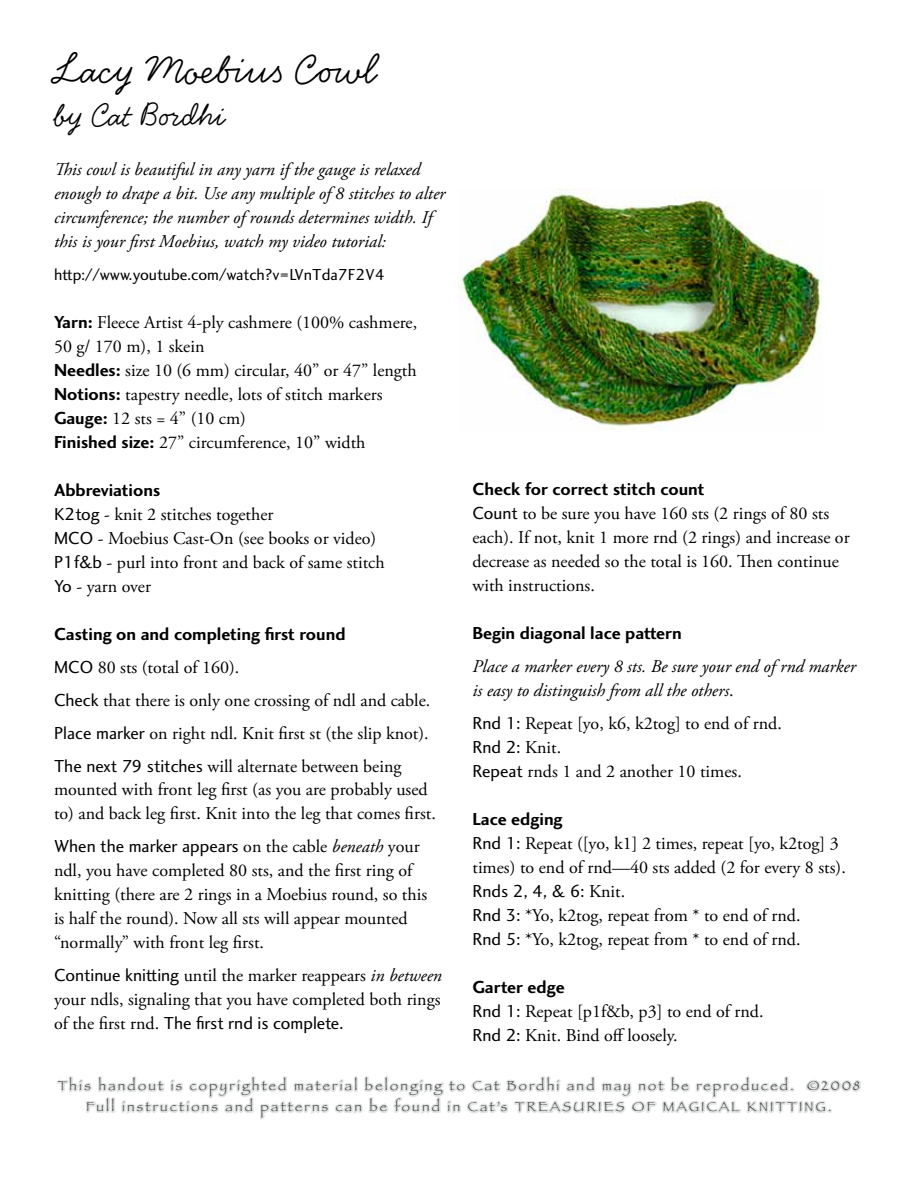
<style>
.page{position:relative;width:918px;height:1188px;background:#fff}
.page>*{position:absolute;margin:0;border:0;box-sizing:border-box;transform-origin:0 0}
.t1{font:45px "Handsome Pro";color:#000}
.t2{font:36px "Handsome Pro";color:#000}
.t3{font:18px/24px "Adobe Garamond Pro";color:#000}
.t4{font:italic 18px/24px "Adobe Garamond Pro";color:#000}
.t5{font:18px "Charlotte Sans Bold Plain";color:#000}
.t6{font:18px "Charlotte Sans Book Plain";color:#000}
.t7{font:16.5px "Charlotte Sans Book Plain";color:#000}
.t8{font:13.5px/21px "Papyrus";letter-spacing:.17em;color:#4d4e4e;text-align:center}
.s1{font-family:"Charlotte Sans Bold Plain"}
.s2{font-family:"Charlotte Sans Book Plain"}
.s3{font-family:"Adobe Garamond Pro"}
.s4{font-family:"Adobe Garamond Pro";font-style:italic}
.s5{font-style:italic}
.s6{font-style:normal}
</style>
<div class="page">
<svg style="left:56px;top:1076px;width:805px;height:44px"></svg>
<img style="left:458px;top:188px;width:364px;height:242px">
<h1 class="t1" style="left:54px;top:43px;width:325px">Lacy Moebius Cowl</h1>
<h2 class="t2" style="left:54px;top:94px;width:173px">by Cat Bordhi</h2>
<p class="t4" style="left:54px;top:157px;width:393px">This cowl is beautiful in any yarn if the gauge is relaxed enough to drape a bit. Use any multiple of 8 stitches to alter circumference; the number of rounds determines width. If this is your first Moebius, watch my video tutorial:</p>
<p class="t7" style="left:54px;top:264px;width:332px">http://www.youtube.com/watch?v=LVnTda7F2V4</p>
<p class="t3" style="left:54px;top:311px;width:365px"><span class="s1">Yarn:</span> Fleece Artist 4-ply cashmere (100% cashmere, 50 g/ 170 m), 1 skein<br><span class="s1">Needles:</span> size 10 (6 mm) circular, 40” or 47” length <span class="s1">Notions:</span> tapestry needle, lots of stitch markers <span class="s1">Gauge:</span> 12 sts = 4” (10 cm)<br><span class="s1">Finished size:</span> 27” circumference, 10” width</p>
<p class="t5" style="left:54px;top:479px;width:108px">Abbreviations</p>
<p class="t3" style="left:54px;top:502px;width:332px"><span class="s2">K2tog</span> - knit 2 stitches together<br><span class="s2">MCO</span> - Moebius Cast-On (see books or video)<br><span class="s2">P1f&amp;b</span> - purl into front and back of same stitch<br><span class="s2">Yo</span> - yarn over</p>
<p class="t5" style="left:54px;top:623px;width:293px">Casting on and completing first round</p>
<p class="t3" style="left:54px;top:651px;width:378px;line-height:33px"><span class="s2">MCO</span> 80 sts (total of 160).<br><span class="s2">Check</span> that there is only one crossing of ndl and cable.<br><span class="s2">Place marker</span> on right ndl. Knit first st (the slip knot).<br><span class="s2">The next 79 stitches</span> will alternate between being</p>
<p class="t3" style="left:54px;top:778px;width:383px">mounted with front leg first (as you are probably used to) and back leg first. Knit into the leg that comes first.</p>
<p class="t6" style="left:54px;top:836px;width:367px">When the marker appears <span class="s3">on the cable</span> <span class="s4">beneath</span> <span class="s3">your</span></p>
<p class="t3" style="left:54px;top:859px;width:375px">ndl, you have completed 80 sts, and the first ring of knitting (there are 2 rings in a Moebius round, so this is half the round). Now all sts will appear mounted “normally” with front leg first.</p>
<p class="t3" style="left:54px;top:964px;width:389px"><span class="s2">Continue knitting</span> until the marker reappears <span class="s5">in between </span>your ndls, signaling that you have completed both rings</p>
<p class="t6" style="left:54px;top:1013px;width:291px"><span class="s3">of the first rnd.</span> The first rnd is complete.</p>
<p class="t5" style="left:472px;top:479px;width:234px">Check for correct stitch count</p>
<p class="t3" style="left:472px;top:502px;width:379px"><span class="s2">Count</span> to be sure you have 160 sts (2 rings of 80 sts each). If not, knit 1 more rnd (2 rings) and increase or decrease as needed so the total is 160. Then continue with instructions.</p>
<p class="t5" style="left:472px;top:623px;width:211px">Begin diagonal lace pattern</p>
<p class="t4" style="left:472px;top:655px;width:385px">Place a marker every 8 sts. Be sure your end of rnd marker is easy to distinguish from all the others<span class="s6">.</span></p>
<p class="t3" style="left:472px;top:712px;width:311px"><span class="s2">Rnd 1:</span> Repeat [yo, k6, k2tog] to end of rnd.</p>
<p class="t6" style="left:472px;top:737px;width:90px">Rnd 2: <span class="s3">Knit.</span></p>
<p class="t3" style="left:472px;top:760px;width:271px"><span class="s2">Repeat</span> rnds 1 and 2 another 10 times.</p>
<p class="t5" style="left:472px;top:809px;width:92px">Lace edging</p>
<p class="t3" style="left:472px;top:832px;width:375px"><span class="s2">Rnd 1:</span> Repeat ([yo, k1] 2 times, repeat [yo, k2tog] 3 times) to end of rnd—40 sts added (2 for every 8 sts).</p>
<p class="t6" style="left:472px;top:881px;width:154px">Rnds 2, 4, &amp; 6: <span class="s3">Knit.</span></p>
<p class="t3" style="left:472px;top:904px;width:330px"><span class="s2">Rnd 3:</span> *Yo, k2tog, repeat from * to end of rnd.<br><span class="s2">Rnd 5:</span> *Yo, k2tog, repeat from * to end of rnd.</p>
<p class="t5" style="left:472px;top:977px;width:94px">Garter edge</p>
<p class="t3" style="left:472px;top:1000px;width:293px"><span class="s2">Rnd 1:</span> Repeat [p1f&amp;b, p3] to end of rnd.<br><span class="s2">Rnd 2:</span> Knit. Bind off loosely.</p>
<p class="t8" style="left:58px;top:1075px;width:803px">This handout is copyrighted material belonging to Cat Bordhi and may not be reproduced. ©2008<br>Full instructions and patterns can be found in Cat’s TREASURIES OF MAGICAL KNITTING.</p>
</div>
